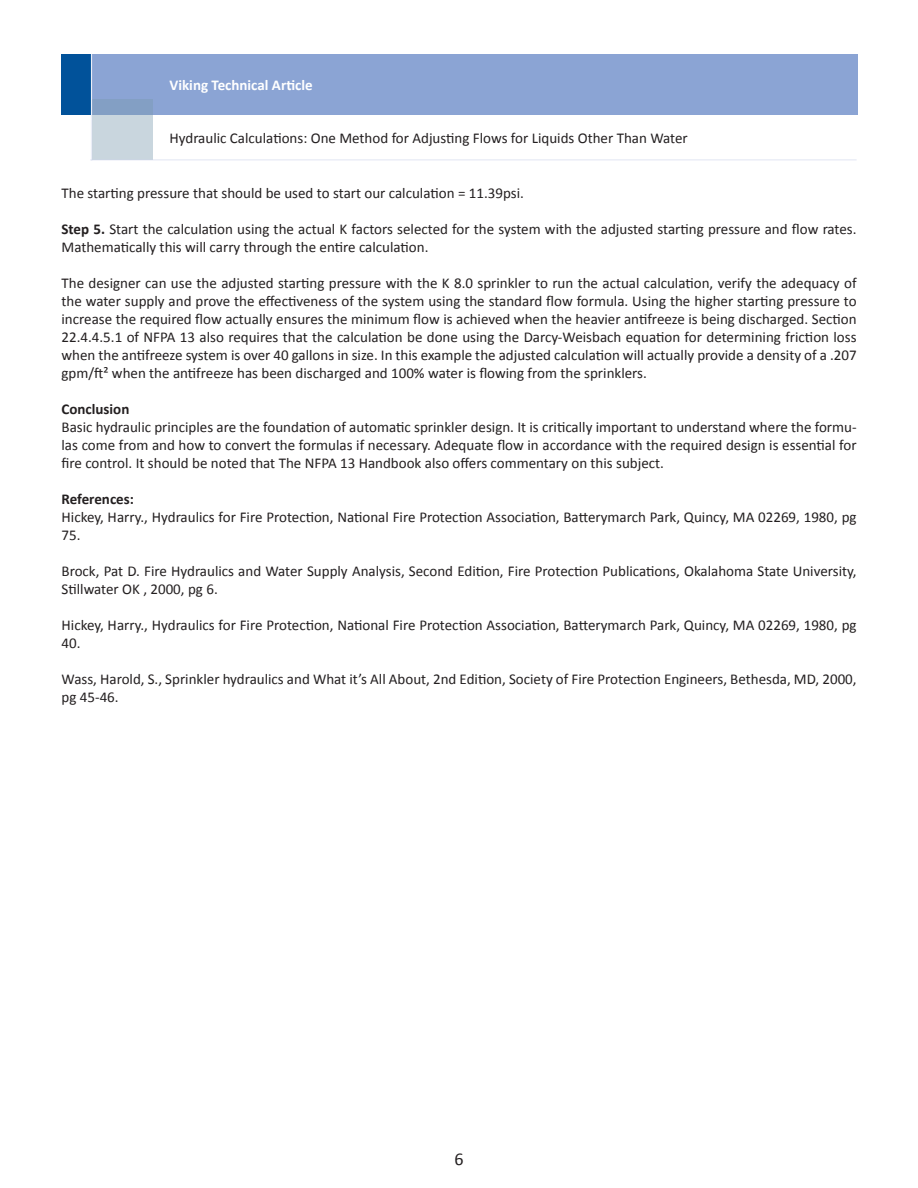
<style>
.page{position:relative;width:918px;height:1188px;background:#fff}
.page>*{position:absolute;margin:0;border:0;box-sizing:border-box;transform-origin:0 0}
.t1{font:18px "Calibri";color:#231f20}
.t2{font:15px/18px "Calibri";color:#231f20}
.t3{font:700 15px "Calibri";color:#fff}
.t4{font:700 15px "Calibri";color:#231f20}
.s1{font-weight:700}
</style>
<div class="page">
<div style="left:62px;top:54px;width:29px;height:60px;background:#01529a"></div>
<div style="left:92px;top:54px;width:766px;height:60px;background:#8ba4d4"></div>
<svg style="left:92px;top:99px;width:60px;height:60px;fill:#c9d6de"></svg>
<hr style="left:91px;top:54px;width:1px;height:107px;background:#ccd4eb">
<hr style="left:90px;top:159px;width:767px;height:2px;background:#ccd4eb">
<p class="t3" style="left:170px;top:74px;width:145px">Viking Technical Article</p>
<p class="t2" style="left:170px;top:129px;width:520px">Hydraulic Calculations: One Method for Adjusting Flows for Liquids Other Than Water</p>
<p class="t2" style="left:62px;top:183px;width:464px">The starting pressure that should be used to start our calculation = 11.39psi.</p>
<p class="t2" style="left:62px;top:219px;width:797px"><span class="s1">Step 5.</span> Start the calculation using the actual K factors selected for the system with the adjusted starting pressure and flow rates.<br>Mathematically this will carry through the entire calculation.</p>
<p class="t2" style="left:62px;top:273px;width:797px;text-align:justify">The designer can use the adjusted starting pressure with the K 8.0 sprinkler to run the actual calculation, verify the adequacy of the water supply and prove the effectiveness of the system using the standard flow formula. Using the higher starting pressure to increase the required flow actually ensures the minimum flow is achieved when the heavier antifreeze is being discharged. Section 22.4.4.5.1 of NFPA 13 also requires that the calculation be done using the Darcy-Weisbach equation for determining friction loss when the antifreeze system is over 40 gallons in size. In this example the adjusted calculation will actually provide a density of a .207 gpm/ft² when the antifreeze has been discharged and 100% water is flowing from the sprinklers.</p>
<p class="t4" style="left:62px;top:398px;width:69px">Conclusion</p>
<p class="t2" style="left:62px;top:417px;width:797px;text-align:justify">Basic hydraulic principles are the foundation of automatic sprinkler design. It is critically important to understand where the formu&shy;las come from and how to convert the formulas if necessary. Adequate flow in accordance with the required design is essential for fire control. It should be noted that The NFPA 13 Handbook also offers commentary on this subject.</p>
<p class="t4" style="left:62px;top:488px;width:74px">References:</p>
<p class="t2" style="left:62px;top:507px;width:797px">Hickey, Harry., Hydraulics for Fire Protection, National Fire Protection Association, Batterymarch Park, Quincy, MA 02269, 1980, pg<br>75.</p>
<p class="t2" style="left:62px;top:561px;width:797px">Brock, Pat D. Fire Hydraulics and Water Supply Analysis, Second Edition, Fire Protection Publications, Okalahoma State University,<br>Stillwater OK , 2000, pg 6.</p>
<p class="t2" style="left:62px;top:615px;width:797px">Hickey, Harry., Hydraulics for Fire Protection, National Fire Protection Association, Batterymarch Park, Quincy, MA 02269, 1980, pg<br>40.</p>
<p class="t2" style="left:62px;top:669px;width:797px">Wass, Harold, S., Sprinkler hydraulics and What it’s All About, 2nd Edition, Society of Fire Protection Engineers, Bethesda, MD, 2000, pg 45-46.</p>
<p class="t1" style="left:454px;top:1146px;width:11px">6</p>
</div>
